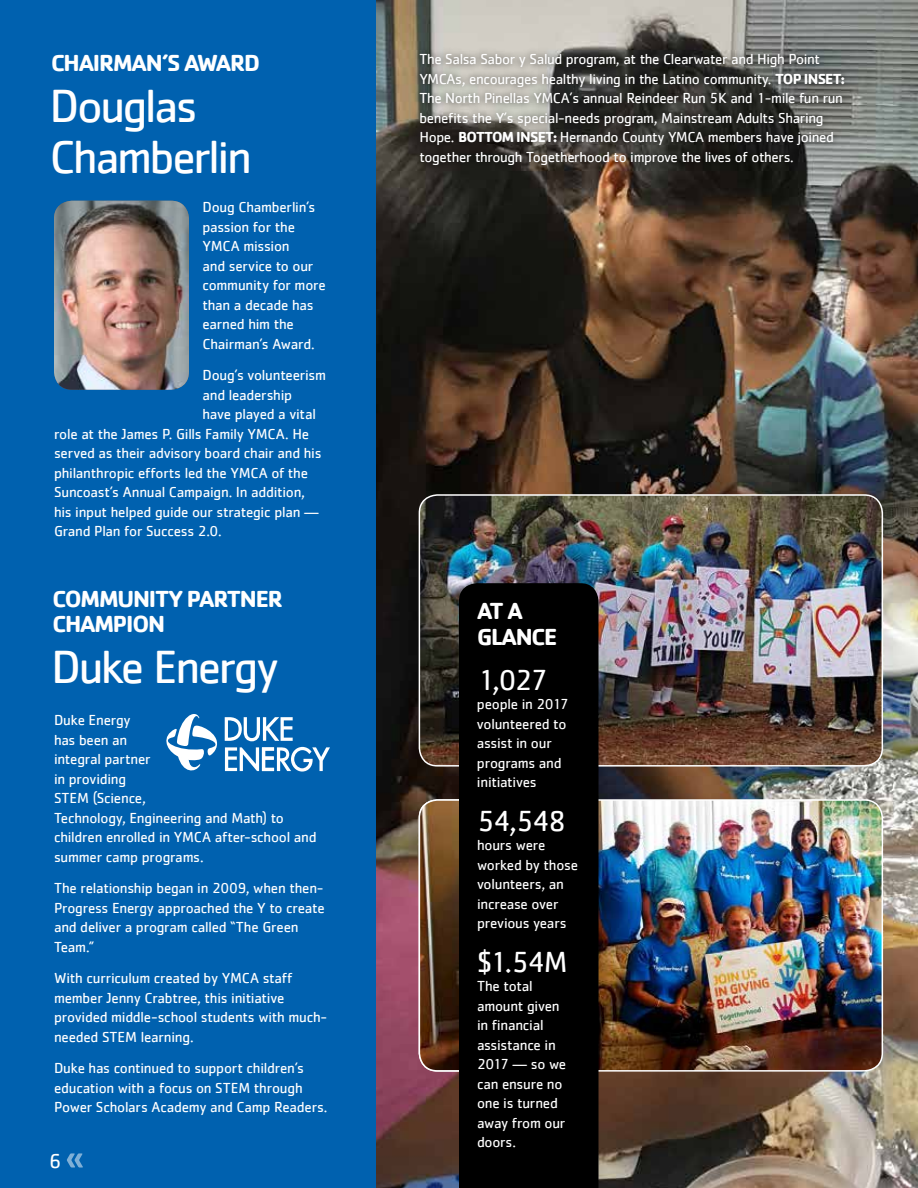
<style>
.page{position:relative;width:918px;height:1188px;background:#0061af}
.page>*{position:absolute;margin:0;border:0;box-sizing:border-box;transform-origin:0 0}
.t1{font:48px/51px "Cachet";letter-spacing:-.05em;color:#fff}
.t2{font:30px "Cachet";letter-spacing:-.04em;color:#fff}
.t3{font:700 24px/25.5px "Cachet";letter-spacing:-.05em;color:#fff}
.t4{font:21px "Cachet";color:#fff}
.t5{font:15px/19.5px "Cachet";letter-spacing:-.015em;color:#fff}
.s1{font-weight:700}
</style>
<div class="page">
<img style="left:54px;top:201px;width:135px;height:189px">
<svg style="left:67px;top:1153px;width:16px;height:15px"></svg>
<svg style="left:166px;top:714px;width:164px;height:58px"></svg>
<img style="left:376px;top:0;width:542px;height:1188px">
<img style="left:419px;top:495px;width:463px;height:271px">
<div style="left:419px;top:494px;width:464px;height:273px;border:2px solid #fff;border-radius:18px"></div>
<div style="left:412px;top:46px;width:440px;height:127px;background:#000;opacity:.75"></div>
<img style="left:419px;top:800px;width:463px;height:271px">
<div style="left:419px;top:799px;width:90px;height:273px;border:2px solid #fff;border-radius:18px"></div>
<div style="left:459px;top:583px;width:139px;height:605px;background:#000"></div>
<h3 class="t3" style="left:51px;top:49px;width:211px">CHAIRMAN’S AWARD</h3>
<h1 class="t1" style="left:50px;top:79px;width:204px">Douglas<br>Chamberlin</h1>
<p class="t5" style="left:202px;top:197px;width:125px">Doug Chamberlin’s passion for the<br>YMCA mission<br>and service to our community for more than a decade has earned him the<br>Chairman’s Award.</p>
<p class="t5" style="left:202px;top:365px;width:125px">Doug’s volunteerism</p>
<p class="t5" style="left:202px;top:385px;width:91px">and leadership</p>
<p class="t5" style="left:202px;top:404px;width:115px">have played a vital</p>
<p class="t5" style="left:54px;top:424px;width:257px">role at the James P. Gills Family YMCA. He</p>
<p class="t5" style="left:54px;top:443px;width:269px">served as their advisory board chair and his</p>
<p class="t5" style="left:54px;top:463px;width:256px">philanthropic efforts led the YMCA of the</p>
<p class="t5" style="left:54px;top:482px;width:253px">Suncoast’s Annual Campaign. In addition,</p>
<p class="t5" style="left:54px;top:502px;width:266px">his input helped guide our strategic plan —</p>
<p class="t5" style="left:54px;top:521px;width:169px">Grand Plan for Success 2.0.</p>
<h3 class="t3" style="left:52px;top:585px;width:232px">COMMUNITY PARTNER<br>CHAMPION</h3>
<h1 class="t1" style="left:51px;top:641px;width:229px">Duke Energy</h1>
<p class="t5" style="left:54px;top:710px;width:264px">Duke Energy<br>has been an<br>integral partner<br>in providing<br>STEM (Science,<br>Technology, Engineering and Math) to children enrolled in YMCA after-school and summer camp programs.</p>
<p class="t5" style="left:54px;top:878px;width:272px">The relationship began in 2009, when then-<br>Progress Energy approached the Y to create and deliver a program called “The Green<br>Team.”</p>
<p class="t5" style="left:54px;top:968px;width:275px">With curriculum created by YMCA staff member Jenny Crabtree, this initiative provided middle-school students with much&shy;needed STEM learning.</p>
<p class="t5" style="left:54px;top:1058px;width:275px">Duke has continued to support children’s education with a focus on STEM through<br>Power Scholars Academy and Camp Readers.</p>
<h3 class="t4" style="left:50px;top:1148px;width:14px">6</h3>
<p class="t5" style="left:419px;top:49px;width:427px">The Salsa Sabor y Salud program, at the Clearwater and High Point YMCAs, encourages healthy living in the Latino community. <span class="s1">TOP INSET:<br></span>The North Pinellas YMCA’s annual Reindeer Run 5K and 1-mile fun run benefits the Y’s special-needs program, Mainstream Adults Sharing Hope. <span class="s1">BOTTOM INSET:</span> Hernando County YMCA members have joined together through Togetherhood to improve the lives of others.</p>
<h3 class="t3" style="left:477px;top:598px;width:82px">AT A<br>GLANCE</h3>
<h2 class="t2" style="left:477px;top:662px;width:72px">1,027</h2>
<p class="t5" style="left:477px;top:694px;width:93px">people in 2017 volunteered to assist in our programs and initiatives</p>
<h2 class="t2" style="left:477px;top:803px;width:91px">54,548</h2>
<p class="t5" style="left:477px;top:835px;width:103px">hours were worked by those volunteers, an increase over previous years</p>
<h2 class="t2" style="left:477px;top:944px;width:92px">$1.54M</h2>
<p class="t5" style="left:477px;top:976px;width:91px">The total amount given in financial assistance in<br>2017 — so we can ensure no one is turned away from our doors.</p>
</div>
